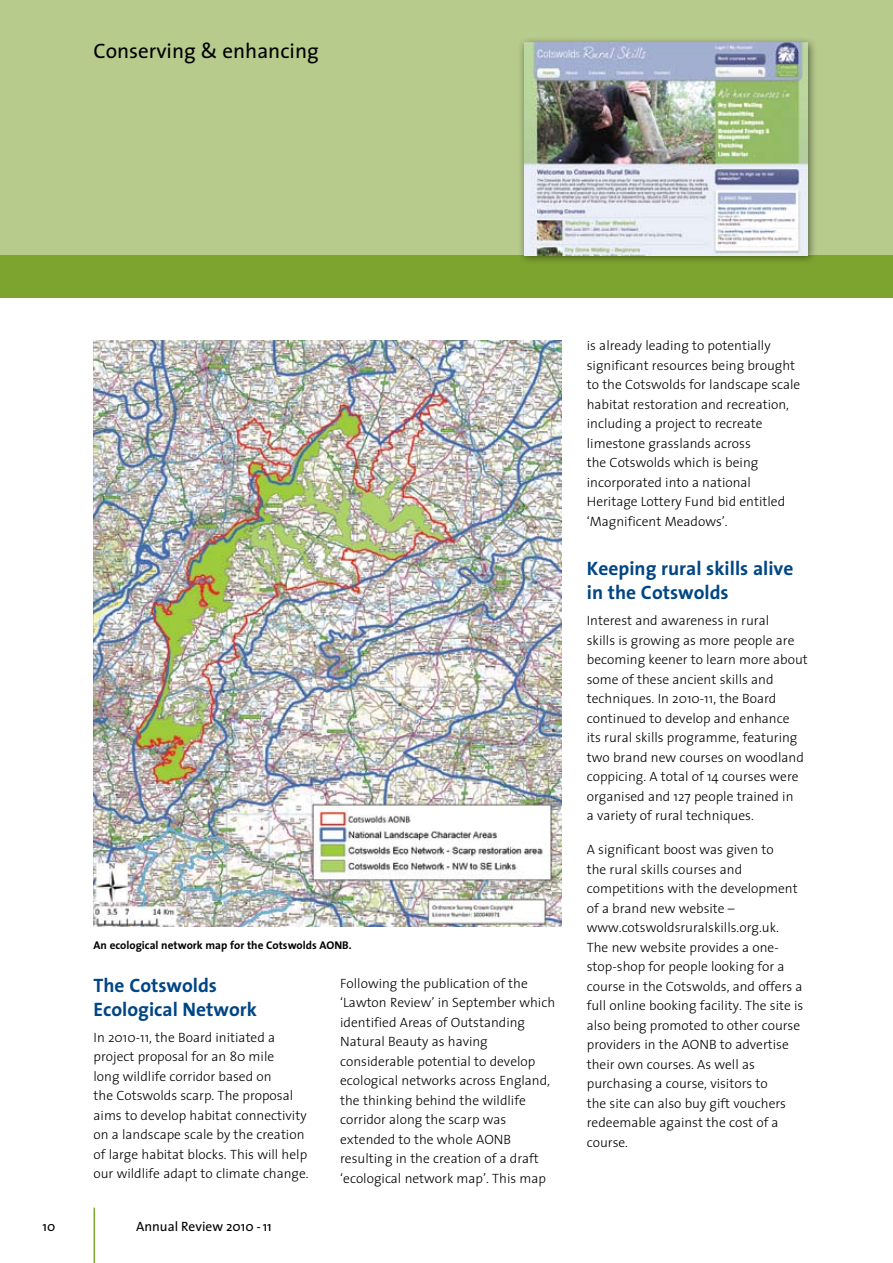
<style>
.page{position:relative;width:893px;height:1263px;background:#fff}
.page>*{position:absolute;margin:0;border:0;box-sizing:border-box;transform-origin:0 0}
.t1{font:21px "The Sans";color:#000}
.t2{font:700 19.5px/24px "The Sans";color:#004685}
.t3{font:300 13.5px/19.5px "The Sans";color:#000}
.t4{font:13.5px "The Sans";color:#000}
.t5{font:700 11.25px "The Sans";color:#000}
</style>
<div class="page">
<div style="left:0;top:0;width:893px;height:298px;background:#b7cb8c"></div>
<div style="left:0;top:255px;width:893px;height:43px;background:#7da42e"></div>
<hr style="left:94px;top:1208px;width:1px;height:55px;background:#7da42e">
<img style="left:94px;top:340px;width:467px;height:587px">
<div style="left:517px;top:36px;width:301px;height:229px;background:#000;opacity:.5"></div>
<img style="left:524px;top:43px;width:284px;height:212px">
<h1 class="t1" style="left:94px;top:33px;width:227px">Conserving &amp; enhancing</h1>
<p class="t5" style="left:94px;top:936px;width:260px">An ecological network map for the Cotswolds AONB.</p>
<h2 class="t2" style="left:94px;top:973px;width:165px">The Cotswolds<br>Ecological Network</h2>
<p class="t3" style="left:94px;top:1027px;width:217px">In 2010-11, the Board initiated a project proposal for an 80 mile<br>long wildlife corridor based on<br>the Cotswolds scarp. The proposal aims to develop habitat connectivity on a landscape scale by the creation of large habitat blocks. This will help our wildlife adapt to climate change.</p>
<p class="t4" style="left:43px;top:1215px;width:14px">10</p>
<p class="t4" style="left:136px;top:1215px;width:137px">Annual Review 2010 -11</p>
<p class="t3" style="left:340px;top:973px;width:216px">Following the publication of the ‘Lawton Review’ in September which identified Areas of Outstanding<br>Natural Beauty as having considerable potential to develop ecological networks across England, the thinking behind the wildlife corridor along the scarp was extended to the whole AONB resulting in the creation of a draft ‘ecological network map’. This map</p>
<p class="t3" style="left:587px;top:335px;width:215px">is already leading to potentially significant resources being brought to the Cotswolds for landscape scale habitat restoration and recreation, including a project to recreate limestone grasslands across<br>the Cotswolds which is being incorporated into a national<br>Heritage Lottery Fund bid entitled ‘Magnificent Meadows’.</p>
<h2 class="t2" style="left:587px;top:556px;width:208px">Keeping rural skills alive in the Cotswolds</h2>
<p class="t3" style="left:587px;top:610px;width:223px">Interest and awareness in rural<br>skills is growing as more people are becoming keener to learn more about some of these ancient skills and techniques. In 2010-11, the Board continued to develop and enhance<br>its rural skills programme, featuring two brand new courses on woodland coppicing. A total of 14 courses were organised and 127 people trained in<br>a variety of rural techniques.</p>
<p class="t3" style="left:587px;top:840px;width:218px">A significant boost was given to<br>the rural skills courses and competitions with the development of a brand new website – www.cotswoldsruralskills.org.uk.<br>The new website provides a one&shy;stop-shop for people looking for a course in the Cotswolds, and offers a full online booking facility. The site is also being promoted to other course providers in the AONB to advertise their own courses. As well as purchasing a course, visitors to<br>the site can also buy gift vouchers redeemable against the cost of a course.</p>
</div>
